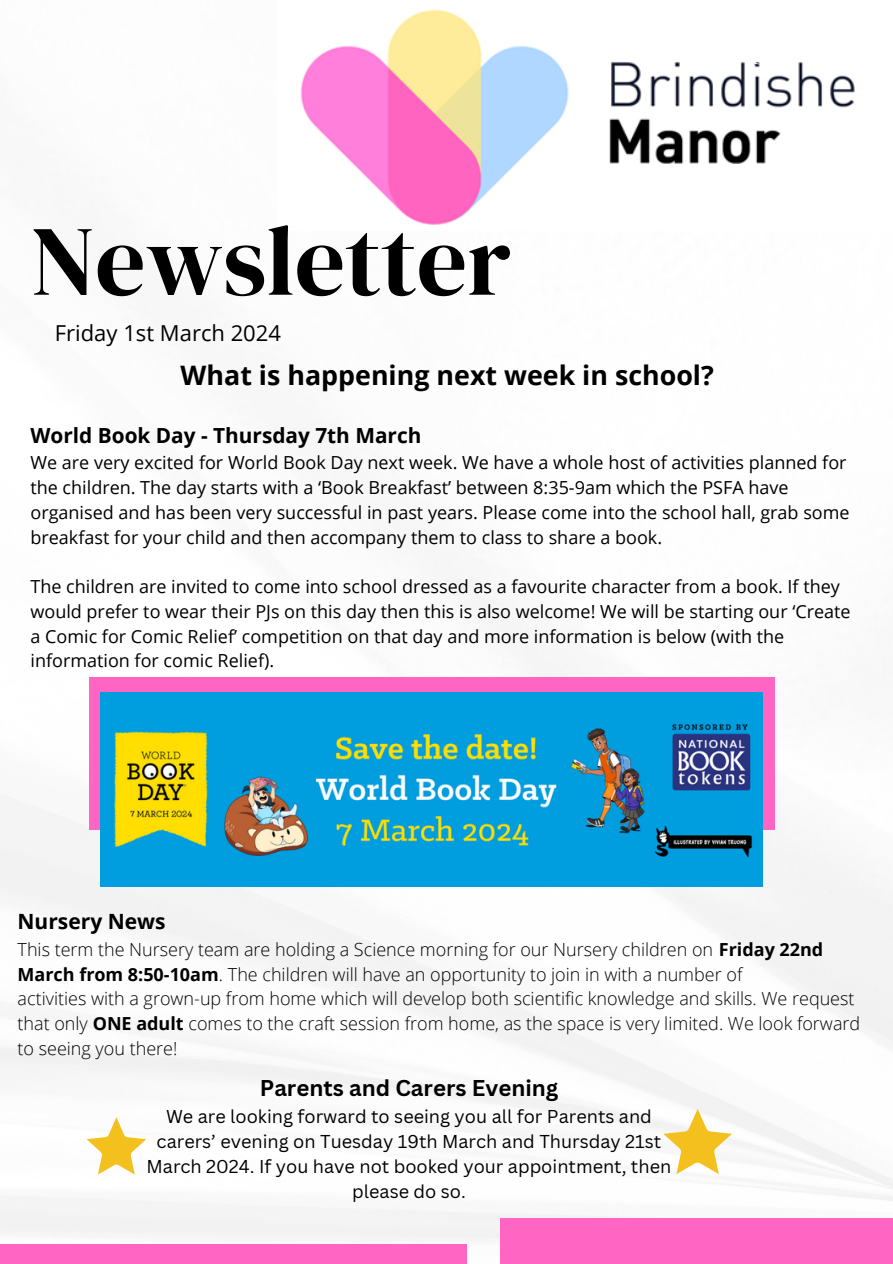
<style>
.page{position:relative;width:893px;height:1264px;background:#fff}
.page>*{position:absolute;margin:0;border:0;box-sizing:border-box;transform-origin:0 0}
.t1{font:99.3px "DM Serif Display";color:#000}
.t2{font:700 26.85px "Open Sans";color:#000}
.t3{font:700 22.2px "Canva Sans";color:#000}
.t4{font:22.05px "Open Sans";color:#000}
.t5{font:700 21px "Open Sans";color:#000}
.t6{font:700 20.85px "Open Sans";color:#000}
.t7{font:18.15px/24.9px "Canva Sans";color:#000;text-align:center}
.t8{font:18px/24.8px "Open Sans";color:#000}
.t9{font:300 18px/24.8px "Open Sans";color:#000}
.s1{font-weight:700}
</style>
<div class="page">
<img style="left:0;top:562px;width:892px;height:677px">
<div style="left:0;top:1244px;width:467px;height:19px;background:#ff66c4"></div>
<div style="left:499px;top:1218px;width:393px;height:45px;background:#ff66c4"></div>
<img style="left:300px;top:9px;width:555px;height:216px">
<div style="left:89px;top:677px;width:685px;height:152px;background:#ff66c4"></div>
<svg style="left:87px;top:1117px;width:59px;height:57px"></svg>
<svg style="left:663px;top:1108px;width:69px;height:66px"></svg>
<img style="left:101px;top:692px;width:661px;height:194px">
<p class="t1" style="left:30px;top:192px;width:482px">Newsletter</p>
<p class="t4" style="left:55px;top:317px;width:227px">Friday 1st March 2024</p>
<h2 class="t2" style="left:181px;top:356px;width:534px">What is happening next week in school?</h2>
<p class="t6" style="left:30px;top:421px;width:392px">World Book Day - Thursday 7th March</p>
<h1 class="t8" style="left:30px;top:450px;width:820px">We are very excited for World Book Day next week. We have a whole host of activities planned for the children. The day starts with a ‘Book Breakfast’ between 8:35-9am which the PSFA have organised and has been very successful in past years. Please come into the school hall, grab some breakfast for your child and then accompany them to class to share a book.</h1>
<h4 class="t8" style="left:30px;top:574px;width:821px">The children are invited to come into school dressed as a favourite character from a book. If they would prefer to wear their PJs on this day then this is also welcome! We will be starting our ‘Create a Comic for Comic Relief’ competition on that day and more information is below (with the information for comic Relief).</h4>
<p class="t5" style="left:18px;top:906px;width:150px">Nursery News</p>
<p class="t9" style="left:18px;top:936px;width:807px">This term the Nursery team are holding a Science morning for our Nursery children on <span class="s1">Friday 22nd<br>March from 8:50-10am</span>. The children will have an opportunity to join in with a number of</p>
<p class="t9" style="left:18px;top:985px;width:844px">activities with a grown-up from home which will develop both scientific knowledge and skills. We request that only <span class="s1">ONE adult</span> comes to the craft session from home, as the space is very limited. We look forward to seeing you there!</p>
<p class="t3" style="left:260px;top:1072px;width:300px">Parents and Carers Evening</p>
<p class="t7" style="left:146px;top:1103px;width:526px">We are looking forward to seeing you all for Parents and carers’ evening on Tuesday 19th March and Thursday 21st March 2024. If you have not booked your appointment, then please do so.</p>
</div>
